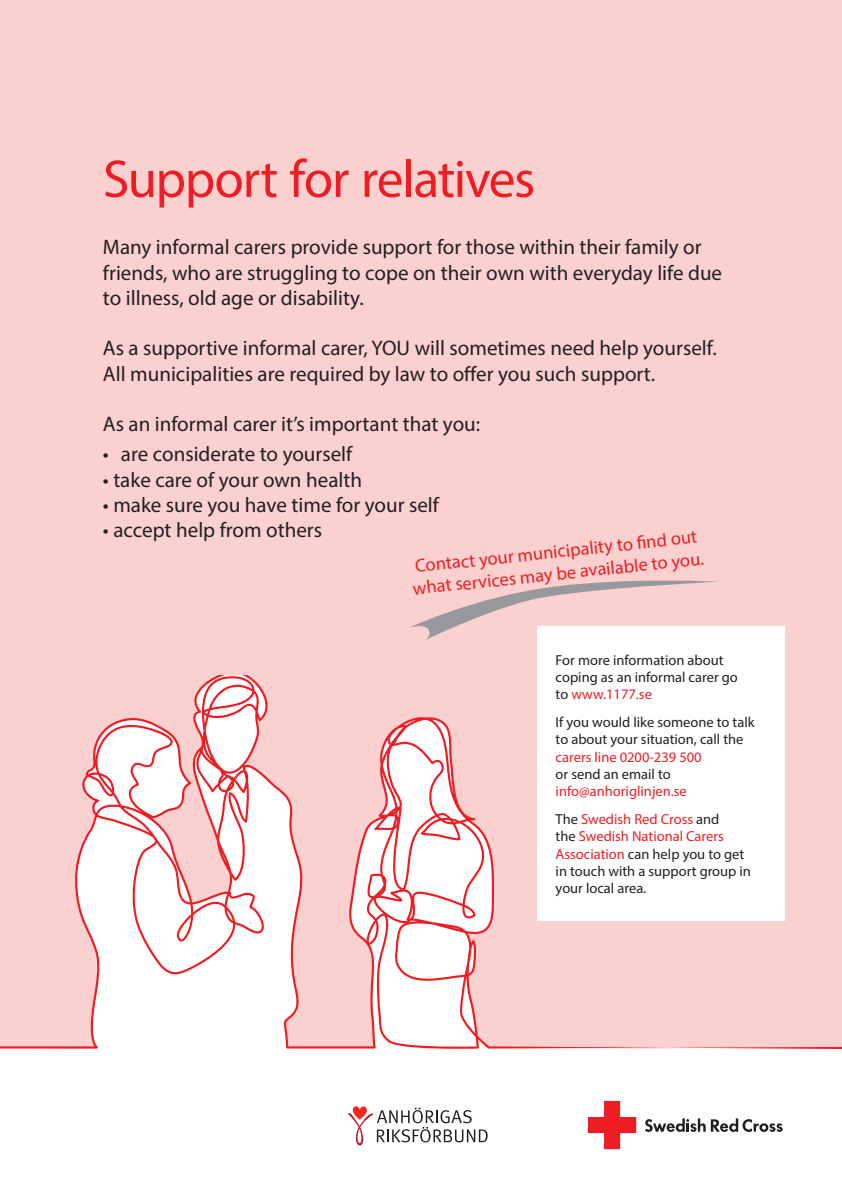
<style>
.page{position:relative;width:842px;height:1192px;background:#fff}
.page>*{position:absolute;margin:0;border:0;box-sizing:border-box;transform-origin:0 0}
.t1{font:53.5px "Myriad Pro";letter-spacing:-.025em;color:#ee1d23}
.t2{font:21.05px/25.2px "Myriad Pro";color:#231f20}
.t3{font:18.45px/22.1px "Myriad Pro";color:#ee1d23}
.t4{font:14.5px/17.4px "Myriad Pro";color:#231f20}
.s1{color:#ee1d23}
</style>
<div class="page">
<svg style="left:348px;top:1106px;width:140px;height:40px"></svg>
<svg style="left:0;top:675px;width:842px;height:374px;fill:#fbd1d0"></svg>
<div style="left:0;top:0;width:842px;height:675px;background:#fbd1d0"></div>
<div style="left:537px;top:626px;width:248px;height:295px;background:#fff"></div>
<svg style="left:410px;top:580px;width:308px;height:60px"></svg>
<svg style="left:645px;top:1118px;width:138px;height:14px"></svg>
<svg style="left:588px;top:1100px;width:48px;height:49px"></svg>
<p class="t1" style="left:103px;top:146px;width:434px">Support for relatives</p>
<p class="t2" style="left:103px;top:234px;width:621px">Many informal carers provide support for those within their family or friends, who are struggling to cope on their own with everyday life due to illness, old age or disability.</p>
<p class="t2" style="left:103px;top:335px;width:615px">As a supportive informal carer, YOU will sometimes need help yourself.<br>All municipalities are required by law to offer you such support.</p>
<p class="t2" style="left:103px;top:411px;width:379px">As an informal carer it’s important that you:</p>
<p class="t2" style="left:103px;top:441px;width:251px">• are considerate to yourself</p>
<p class="t2" style="left:103px;top:467px;width:261px">• take care of your own health</p>
<p class="t2" style="left:103px;top:492px;width:338px">• make sure you have time for your self</p>
<p class="t2" style="left:103px;top:517px;width:221px">• accept help from others</p>
<p class="t3" style="left:409px;top:555px;width:294px;rotate:-6deg">Contact your municipality to fi nd out what services may be available to you.</p>
<p class="t4" style="left:556px;top:651px;width:184px">For more information about coping as an informal carer go to <span class="s1">www.1177.se</span></p>
<p class="t4" style="left:556px;top:713px;width:200px">If you would like someone to talk to about your situation, call the <span class="s1">carers line 0200-239 500<br></span>or send an email to <span class="s1">info@anhoriglinjen.se</span></p>
<p class="t4" style="left:556px;top:810px;width:197px">The <span class="s1">Swedish Red Cross</span> and<br>the <span class="s1">Swedish National Carers<br>Association</span> can help you to get in touch with a support group in your local area.</p>
</div>
